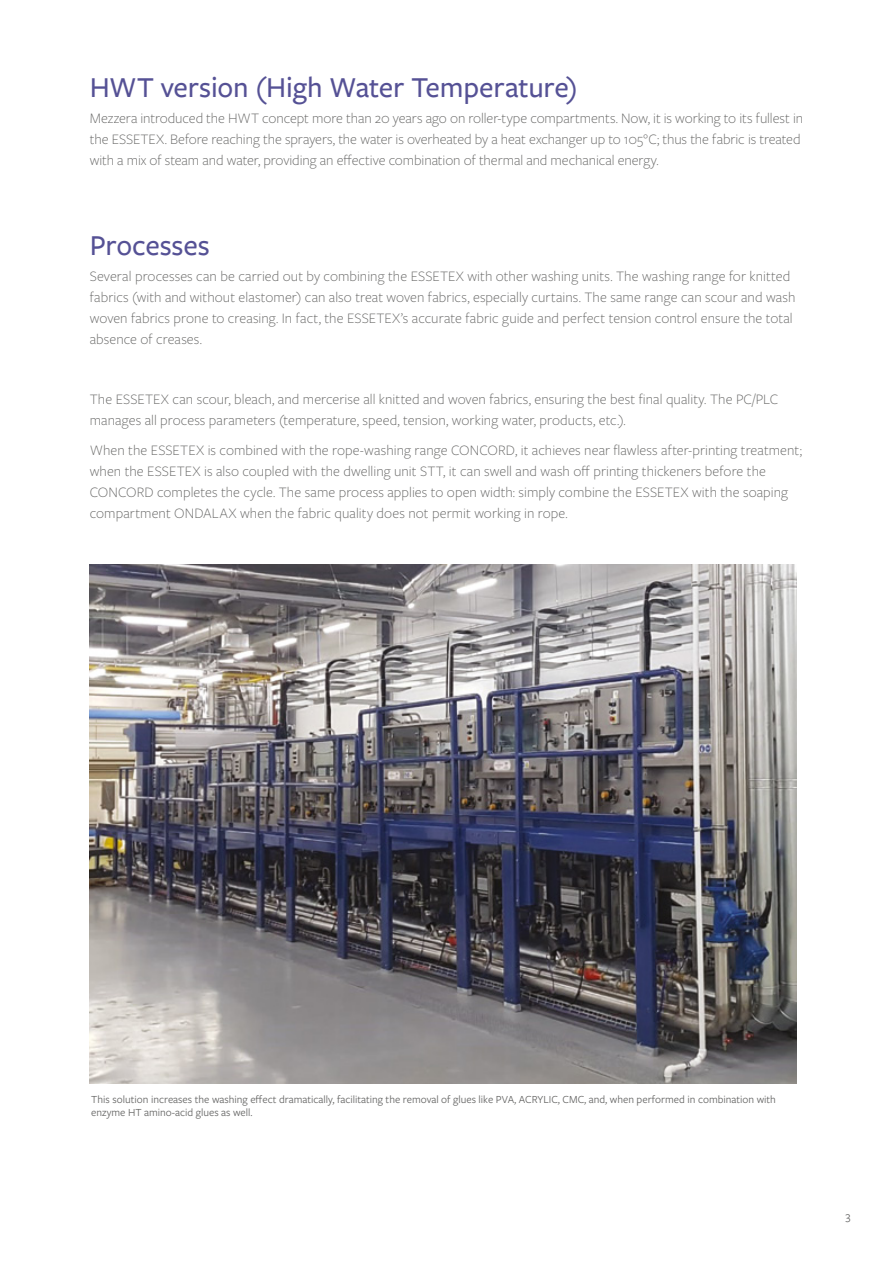
<style>
.page{position:relative;width:893px;height:1263px;background:#fff}
.page>*{position:absolute;margin:0;border:0;box-sizing:border-box;transform-origin:0 0}
.t1{font:500 30px "Freight Sans Pro";letter-spacing:-.005em;color:#555195}
.t2{font:300 15px/21px "Freight Sans Pro";color:#636362}
.t3{font:12px "Freight Sans Pro";color:#636362}
.t4{font:11.25px/13.5px "Freight Sans Pro";color:#636362}
</style>
<div class="page">
<img style="left:90px;top:565px;width:707px;height:518px">
<h1 class="t1" style="left:90px;top:67px;width:489px">HWT version (High Water Temperature)</h1>
<p class="t2" style="left:90px;top:107px;width:715px">Mezzera introduced the HWT concept more than 20 years ago on roller-type compartments. Now, it is working to its fullest in the ESSETEX. Before reaching the sprayers, the water is overheated by a heat exchanger up to 105°C; thus the fabric is treated with a mix of steam and water, providing an effective combination of thermal and mechanical energy.</p>
<h1 class="t1" style="left:90px;top:225px;width:122px">Processes</h1>
<p class="t2" style="left:90px;top:265px;width:707px">Several processes can be carried out by combining the ESSETEX with other washing units. The washing range for knitted fabrics (with and without elastomer) can also treat woven fabrics, especially curtains. The same range can scour and wash woven fabrics prone to creasing. In fact, the ESSETEX’s accurate fabric guide and perfect tension control ensure the total absence of creases.</p>
<p class="t2" style="left:90px;top:388px;width:690px">The ESSETEX can scour, bleach, and mercerise all knitted and woven fabrics, ensuring the best final quality. The PC/PLC manages all process parameters (temperature, speed, tension, working water, products, etc.).</p>
<p class="t2" style="left:90px;top:439px;width:714px">When the ESSETEX is combined with the rope-washing range CONCORD, it achieves near flawless after-printing treatment; when the ESSETEX is also coupled with the dwelling unit STT, it can swell and wash off printing thickeners before the CONCORD completes the cycle. The same process applies to open width: simply combine the ESSETEX with the soaping compartment ONDALAX when the fabric quality does not permit working in rope.</p>
<p class="t4" style="left:91px;top:1092px;width:686px">This solution increases the washing effect dramatically, facilitating the removal of glues like PVA, ACRYLIC, CMC, and, when performed in combination with enzyme HT amino-acid glues as well.</p>
<p class="t3" style="left:845px;top:1208px;width:7px">3</p>
</div>
